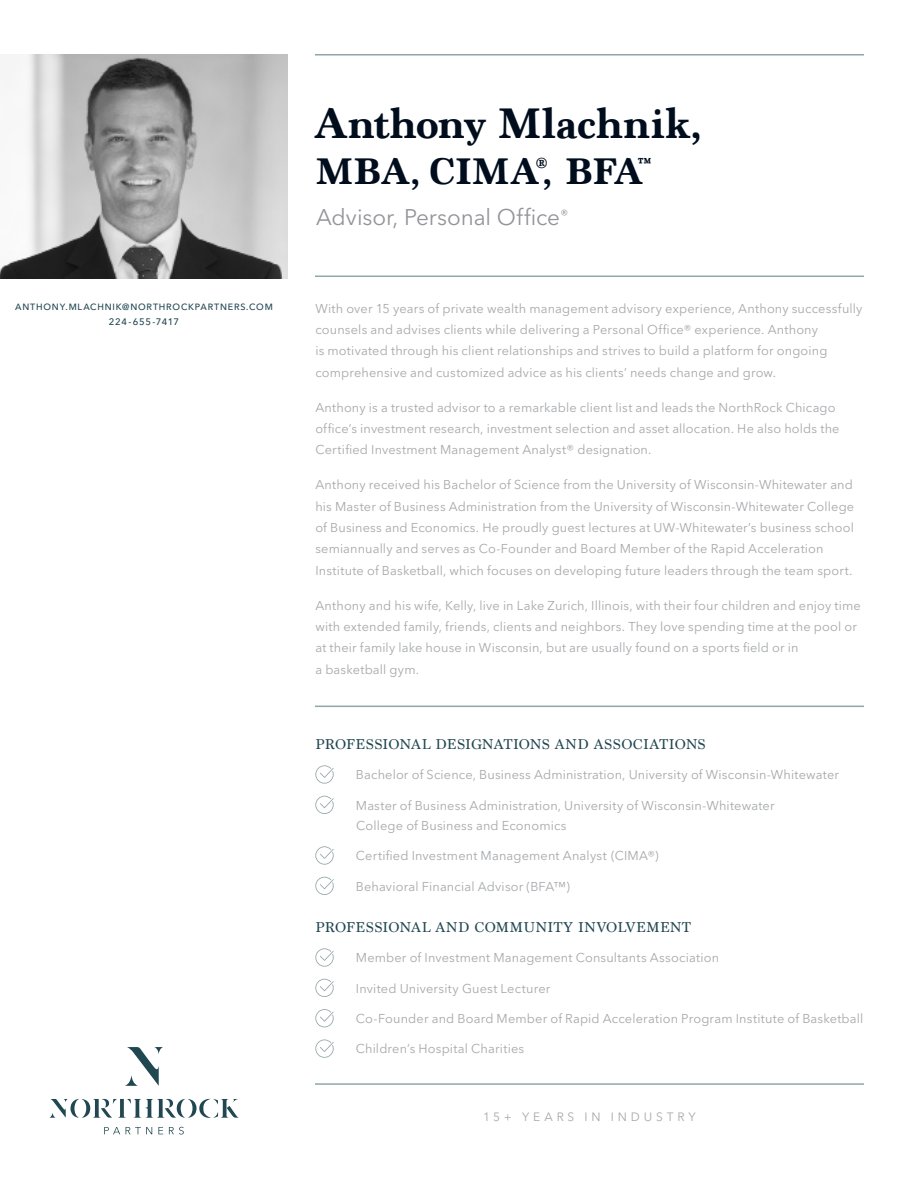
<style>
.page{position:relative;width:918px;height:1188px;background:#fff}
.page>*{position:absolute;margin:0;border:0;box-sizing:border-box;transform-origin:0 0}
.Name{font:700 45px "Marion";letter-spacing:-.015em;color:#000d1d}
.Name-2{font:700 39px "Marion";letter-spacing:-.015em;color:#000d1d}
.t1{font:22.5px "Avenir Next LT Pro";letter-spacing:-.005em;color:#949499}
.Name-3{font:700 15.75px "Marion";color:#000d1d}
.Subhead{font:15px "Marion";letter-spacing:.025em;color:#214751}
.Body_Copy{font:12.75px/21.3px "Avenir Next LT Pro";letter-spacing:.01em;color:#a6a8ab}
.Body_Copy_Bullets{font:12.75px/20.2px "Avenir Next LT Pro";letter-spacing:.01em;color:#a6a8ab}
.Experience{font:12px "Avenir Next LT Pro";letter-spacing:.32em;color:#a6a8ab}
.Email_Chicago{font:500 9.3px "Avenir Next LT Pro";letter-spacing:.08em;color:#214751}
.Email_Chicago-2{font:500 9px "Avenir Next LT Pro";letter-spacing:.09em;color:#214751}
</style>
<div class="page">
<hr style="left:315px;top:276px;width:549px;height:1px;background:#91a6a8">
<hr style="left:315px;top:54px;width:549px;height:2px;background:#91a6a8">
<svg style="left:104px;top:1127px;width:16px;height:7px"></svg>
<svg style="left:126px;top:1127px;width:26px;height:7px"></svg>
<svg style="left:158px;top:1127px;width:5px;height:7px"></svg>
<svg style="left:169px;top:1127px;width:15px;height:8px"></svg>
<svg style="left:125px;top:1047px;width:38px;height:39px"></svg>
<svg style="left:49px;top:1099px;width:190px;height:19px"></svg>
<img style="left:0;top:54px;width:288px;height:224px">
<svg style="left:315px;top:765px;width:19px;height:19px"></svg>
<svg style="left:315px;top:796px;width:19px;height:18px"></svg>
<svg style="left:315px;top:846px;width:19px;height:19px"></svg>
<svg style="left:315px;top:877px;width:19px;height:18px"></svg>
<svg style="left:315px;top:948px;width:19px;height:19px"></svg>
<svg style="left:315px;top:979px;width:19px;height:18px"></svg>
<svg style="left:315px;top:1009px;width:19px;height:18px"></svg>
<svg style="left:315px;top:1039px;width:19px;height:19px"></svg>
<hr style="left:315px;top:706px;width:549px;height:1px;background:#91a6a8">
<hr style="left:315px;top:1083px;width:549px;height:2px;background:#91a6a8">
<p class="Email_Chicago-2" style="left:15px;top:301px;width:259px">ANTHONY.MLACHNIK@NORTHROCKPARTNERS.COM</p>
<p class="Email_Chicago" style="left:109px;top:316px;width:72px">224-655-7417</p>
<p class="Name" style="left:315px;top:96px;width:388px">Anthony Mlachnik,</p>
<p class="Name-2" style="left:316px;top:148px;width:337px">MBA, CIMA, BFA<sup>™</sup></p>
<p class="Name-3" style="left:536px;top:153px;width:13px">®</p>
<p class="t1" style="left:316px;top:204px;width:254px">Advisor, Personal Office<sup>®</sup></p>
<p class="Body_Copy" style="left:315px;top:298px;width:549px">With over 15 years of private wealth management advisory experience, Anthony successfully counsels and advises clients while delivering a Personal Office® experience. Anthony<br>is motivated through his client relationships and strives to build a platform for ongoing comprehensive and customized advice as his clients’ needs change and grow.</p>
<p class="Body_Copy" style="left:315px;top:397px;width:526px">Anthony is a trusted advisor to a remarkable client list and leads the NorthRock Chicago office’s investment research, investment selection and asset allocation. He also holds the<br>Certified Investment Management Analyst® designation.</p>
<p class="Body_Copy" style="left:315px;top:474px;width:540px">Anthony received his Bachelor of Science from the University of Wisconsin-Whitewater and his Master of Business Administration from the University of Wisconsin-Whitewater College of Business and Economics. He proudly guest lectures at UW-Whitewater’s business school semiannually and serves as Co-Founder and Board Member of the Rapid Acceleration Institute of Basketball, which focuses on developing future leaders through the team sport.</p>
<p class="Body_Copy" style="left:315px;top:595px;width:547px">Anthony and his wife, Kelly, live in Lake Zurich, Illinois, with their four children and enjoy time with extended family, friends, clients and neighbors. They love spending time at the pool or at their family lake house in Wisconsin, but are usually found on a sports field or in<br>a basketball gym.</p>
<p class="Subhead" style="left:315px;top:735px;width:392px">PROFESSIONAL DESIGNATIONS AND ASSOCIATIONS</p>
<p class="Body_Copy_Bullets" style="left:356px;top:765px;width:485px">Bachelor of Science, Business Administration, University of Wisconsin-Whitewater</p>
<p class="Body_Copy_Bullets" style="left:356px;top:795px;width:420px">Master of Business Administration, University of Wisconsin-Whitewater<br>College of Business and Economics</p>
<p class="Body_Copy_Bullets" style="left:356px;top:846px;width:304px">Certified Investment Management Analyst (CIMA®)</p>
<p class="Body_Copy_Bullets" style="left:356px;top:876px;width:216px">Behavioral Financial Advisor (BFA™)</p>
<p class="Subhead" style="left:315px;top:918px;width:377px">PROFESSIONAL AND COMMUNITY INVOLVEMENT</p>
<p class="Body_Copy_Bullets" style="left:356px;top:948px;width:365px">Member of Investment Management Consultants Association</p>
<p class="Body_Copy_Bullets" style="left:356px;top:978px;width:196px">Invited University Guest Lecturer</p>
<p class="Body_Copy_Bullets" style="left:356px;top:1008px;width:509px">Co-Founder and Board Member of Rapid Acceleration Program Institute of Basketball</p>
<p class="Body_Copy_Bullets" style="left:356px;top:1039px;width:170px">Children’s Hospital Charities</p>
<p class="Experience" style="left:483px;top:1109px;width:214px">15+ YEARS IN INDUSTRY</p>
</div>
